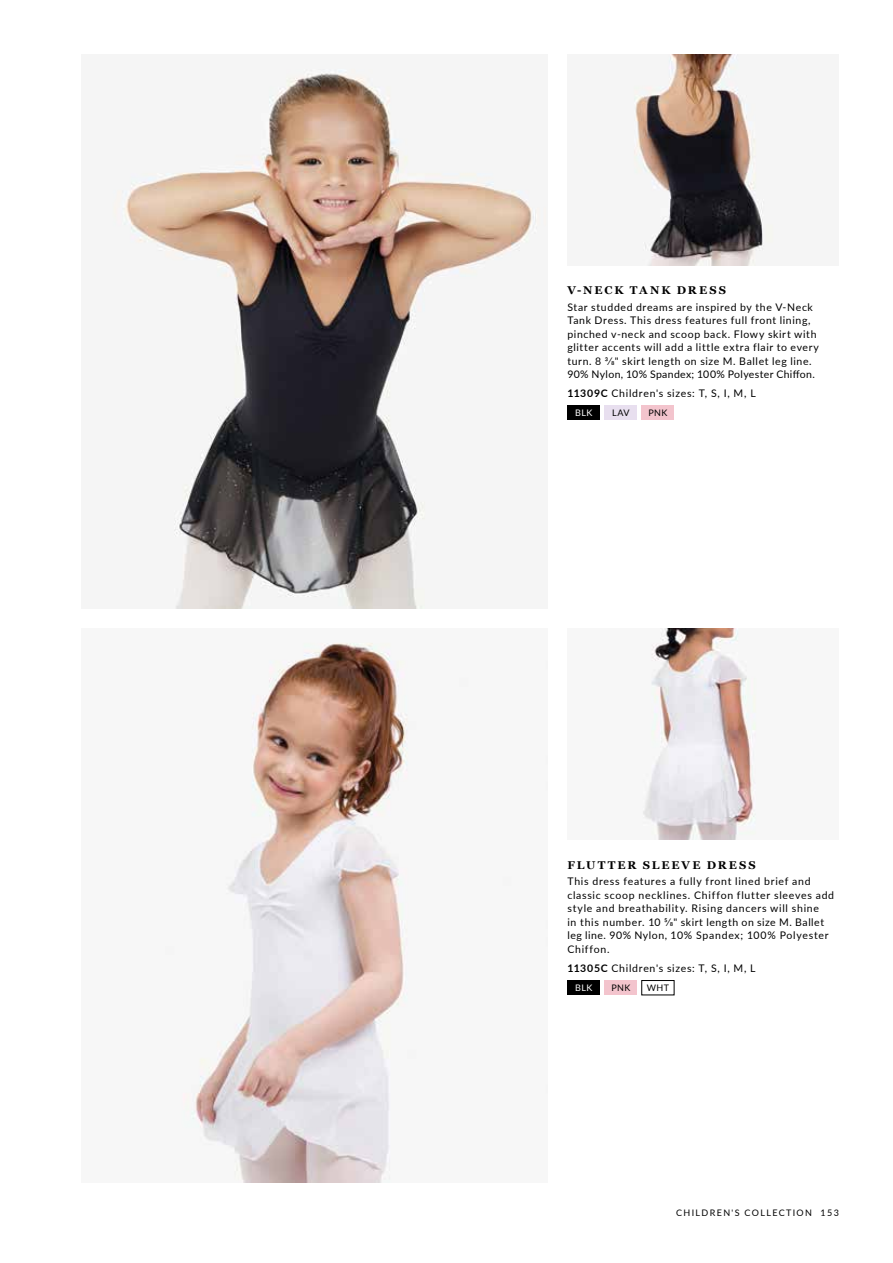
<style>
.page{position:relative;width:893px;height:1263px;background:#fff}
.page>*{position:absolute;margin:0;border:0;box-sizing:border-box;transform-origin:0 0}
.t1{font:700 11.25px "Georgia";letter-spacing:.18em;color:#000}
.t2{font:10.5px/13.5px "Lato";letter-spacing:.06em;color:#000}
.t3{font:9px "Lato";letter-spacing:.15em;color:#000}
.t4{font:9px "Lato";letter-spacing:.045em;color:#fff}
.s1{font-weight:700}
</style>
<div class="page">
<img style="left:112px;top:68px;width:435px;height:540px">
<div style="left:604px;top:405px;width:33px;height:15px;background:#e8dfef"></div>
<div style="left:567px;top:405px;width:33px;height:15px;background:#000"></div>
<div style="left:641px;top:405px;width:33px;height:15px;background:#f3c4cd"></div>
<img style="left:633px;top:54px;width:141px;height:211px">
<img style="left:182px;top:642px;width:227px;height:540px">
<div style="left:567px;top:980px;width:33px;height:15px;background:#000"></div>
<div style="left:641px;top:980px;width:33px;height:15px;border:1px solid #000"></div>
<div style="left:604px;top:980px;width:33px;height:15px;background:#f3c4cd"></div>
<img style="left:643px;top:628px;width:114px;height:212px">
<p class="t1" style="left:567px;top:282px;width:160px">V-NECK TANK DRESS</p>
<p class="t2" style="left:567px;top:300px;width:253px">Star studded dreams are inspired by the V-Neck Tank Dress. This dress features full front lining, pinched v-neck and scoop back. Flowy skirt with glitter accents will add a little extra flair to every turn. 8 3/8" skirt length on size M. Ballet leg line.<br>90% Nylon, 10% Spandex; 100% Polyester Chiffon.</p>
<p class="t2" style="left:567px;top:386px;width:190px"><span class="s1">11309C</span> Children's sizes: T, S, I, M, L</p>
<p class="t4" style="left:575px;top:406px;width:19px">BLK</p>
<p class="t3" style="left:612px;top:406px;width:19px">LAV</p>
<p class="t3" style="left:648px;top:406px;width:20px">PNK</p>
<p class="t1" style="left:567px;top:856px;width:190px">FLUTTER SLEEVE DRESS</p>
<p class="t2" style="left:567px;top:874px;width:268px">This dress features a fully front lined brief and classic scoop necklines. Chiffon flutter sleeves add style and breathability. Rising dancers will shine<br>in this number. 10 5/8" skirt length on size M. Ballet leg line. 90% Nylon, 10% Spandex; 100% Polyester Chiffon.</p>
<p class="t2" style="left:567px;top:961px;width:190px"><span class="s1">11305C</span> Children's sizes: T, S, I, M, L</p>
<p class="t4" style="left:575px;top:981px;width:19px">BLK</p>
<p class="t3" style="left:611px;top:981px;width:20px">PNK</p>
<p class="t3" style="left:647px;top:981px;width:24px">WHT</p>
<p class="t3" style="left:676px;top:1206px;width:164px">CHILDREN'S COLLECTION 153</p>
</div>
